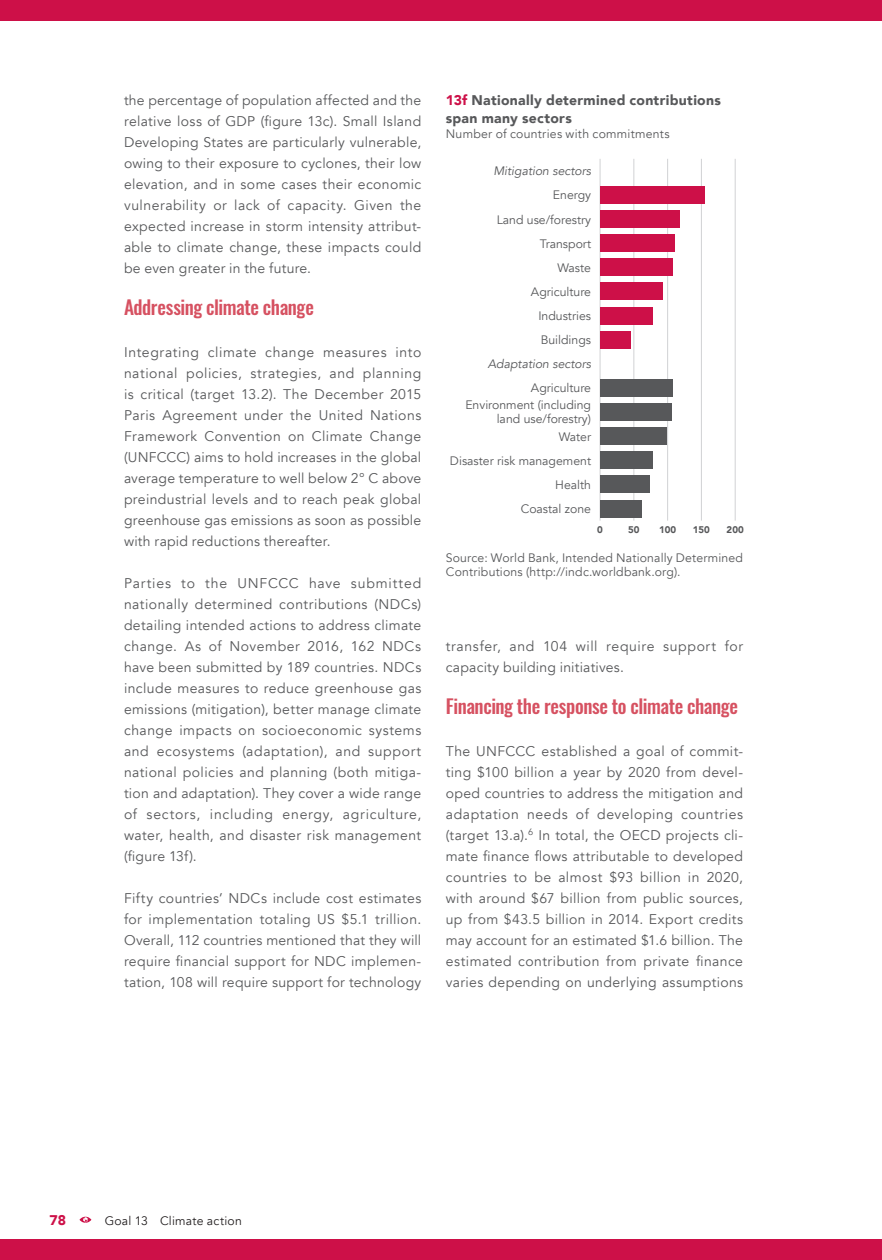
<style>
.page{position:relative;width:882px;height:1260px;background:#fff}
.page>*{position:absolute;margin:0;border:0;box-sizing:border-box;transform-origin:0 0}
.t1{font:500 19.25px "Oswald";letter-spacing:-.025em;color:#d65161}
.t2{font:14px/21px "Avenir";letter-spacing:.025em;color:#57585a;text-align:justify}
.t3{font:900 14px/17.5px "Avenir";letter-spacing:.02em;color:#57585a}
.t4{font:900 14px "Avenir";color:#cd1048}
.t5{font:12.25px/14px "Avenir";color:#57585a;text-align:right}
.t6{font:italic 12.25px "Avenir";color:#57585a}
.t7{font:12.25px "Avenir";letter-spacing:.02em;color:#57585a}
.t8{font:12.25px "Avenir";letter-spacing:.015em;color:#231f20}
.t9{font:900 9.62px "Avenir";color:#57585a}
.s1{color:#cd1048}
</style>
<div class="page">
<div style="left:0;top:0;width:882px;height:21px;background:#cd1048"></div>
<div style="left:0;top:1239px;width:882px;height:21px;background:#cd1048"></div>
<svg style="left:80px;top:1217px;width:11px;height:6px"></svg>
<hr style="left:600px;top:159px;width:1px;height:362px;background:#d1d2d4">
<hr style="left:735px;top:159px;width:1px;height:362px;background:#d1d2d4">
<hr style="left:634px;top:159px;width:1px;height:362px;background:#d1d2d4">
<hr style="left:667px;top:159px;width:1px;height:362px;background:#d1d2d4">
<hr style="left:701px;top:159px;width:1px;height:362px;background:#d1d2d4">
<div style="left:600px;top:186px;width:104px;height:18px;background:#cd1048"></div>
<div style="left:600px;top:210px;width:79px;height:18px;background:#cd1048"></div>
<div style="left:600px;top:235px;width:75px;height:17px;background:#cd1048"></div>
<div style="left:600px;top:259px;width:73px;height:17px;background:#cd1048"></div>
<div style="left:600px;top:283px;width:63px;height:17px;background:#cd1048"></div>
<div style="left:600px;top:307px;width:52px;height:17px;background:#cd1048"></div>
<div style="left:600px;top:331px;width:30px;height:17px;background:#cd1048"></div>
<div style="left:600px;top:379px;width:73px;height:18px;background:#57585a"></div>
<div style="left:600px;top:403px;width:72px;height:18px;background:#57585a"></div>
<div style="left:600px;top:428px;width:67px;height:17px;background:#57585a"></div>
<div style="left:600px;top:452px;width:53px;height:17px;background:#57585a"></div>
<div style="left:600px;top:476px;width:49px;height:17px;background:#57585a"></div>
<div style="left:600px;top:500px;width:41px;height:17px;background:#57585a"></div>
<p class="t2" style="left:124px;top:90px;width:299px">the percentage of population affected and the relative loss of GDP (figure 13c). Small Island Developing States are particularly vulnerable, owing to their exposure to cyclones, their low elevation, and in some cases their economic vulnerability or lack of capacity. Given the expected increase in storm intensity attribut&shy;able to climate change, these impacts could be even greater in the future.</p>
<h1 class="t1" style="left:124px;top:294px;width:191px">Addressing climate change</h1>
<p class="t2" style="left:124px;top:342px;width:299px">Integrating climate change measures into national policies, strategies, and planning is critical (target 13.2). The December 2015<br>Paris Agreement under the United Nations Framework Convention on Climate Change (UNFCCC) aims to hold increases in the global average temperature to well below 2° C above preindustrial levels and to reach peak global greenhouse gas emissions as soon as possible with rapid reductions thereafter.</p>
<p class="t2" style="left:124px;top:573px;width:299px">Parties to the UNFCCC have submitted nationally determined contributions (NDCs) detailing intended actions to address climate change. As of November 2016, 162 NDCs have been submitted by 189 countries. NDCs include measures to reduce greenhouse gas emissions (mitigation), better manage climate change impacts on socioeconomic systems and ecosystems (adaptation), and support national policies and planning (both mitiga&shy;tion and adaptation). They cover a wide range of sectors, including energy, agriculture, water, health, and disaster risk management (figure 13f).</p>
<p class="t2" style="left:124px;top:888px;width:299px">Fifty countries’ NDCs include cost estimates for implementation totaling US $5.1 trillion.<br>Overall, 112 countries mentioned that they will require financial support for NDC implemen&shy;tation, 108 will require support for technology</p>
<p class="t3" style="left:446px;top:91px;width:277px"><span class="s1">13f</span> Nationally determined contributions span many sectors</p>
<p class="t7" style="left:446px;top:127px;width:225px">Number of countries with commitments</p>
<p class="t6" style="left:493px;top:164px;width:99px">Mitigation sectors</p>
<p class="t5" style="left:553px;top:188px;width:40px">Energy</p>
<p class="t5" style="left:497px;top:213px;width:96px">Land use/forestry</p>
<p class="t5" style="left:540px;top:237px;width:53px">Transport</p>
<p class="t5" style="left:558px;top:261px;width:35px">Waste</p>
<p class="t5" style="left:531px;top:285px;width:62px">Agriculture</p>
<p class="t5" style="left:538px;top:309px;width:54px">Industries</p>
<p class="t5" style="left:541px;top:333px;width:52px">Buildings</p>
<p class="t6" style="left:488px;top:357px;width:105px">Adaptation sectors</p>
<p class="t5" style="left:531px;top:381px;width:62px">Agriculture</p>
<p class="t5" style="left:465px;top:398px;width:127px">Environment (including land use/forestry)</p>
<p class="t5" style="left:559px;top:430px;width:34px">Water</p>
<p class="t5" style="left:450px;top:454px;width:143px">Disaster risk management</p>
<p class="t5" style="left:555px;top:478px;width:37px">Health</p>
<p class="t5" style="left:521px;top:502px;width:72px">Coastal zone</p>
<p class="t9" style="left:597px;top:521px;width:7px">0</p>
<p class="t9" style="left:628px;top:521px;width:13px">50</p>
<p class="t9" style="left:659px;top:521px;width:19px">100</p>
<p class="t9" style="left:693px;top:521px;width:19px">150</p>
<p class="t9" style="left:727px;top:521px;width:19px">200</p>
<p class="t5" style="left:446px;top:551px;width:299px;text-align:left">Source: World Bank, Intended Nationally Determined<br>Contributions (http://indc.worldbank.org).</p>
<p class="t2" style="left:446px;top:636px;width:299px">transfer, and 104 will require support for capacity building initiatives.</p>
<h1 class="t1" style="left:446px;top:693px;width:294px">Financing the response to climate change</h1>
<p class="t2" style="left:446px;top:741px;width:299px">The UNFCCC established a goal of commit&shy;ting $100 billion a year by 2020 from devel&shy;oped countries to address the mitigation and adaptation needs of developing countries (target 13.a).<sup>6</sup> In total, the OECD projects cli&shy;mate finance flows attributable to developed countries to be almost $93 billion in 2020, with around $67 billion from public sources, up from $43.5 billion in 2014. Export credits may account for an estimated $1.6 billion. The estimated contribution from private finance varies depending on underlying assumptions</p>
<p class="t4" style="left:50px;top:1208px;width:18px">78</p>
<p class="t8" style="left:105px;top:1213px;width:139px">Goal 13 Climate action</p>
</div>
